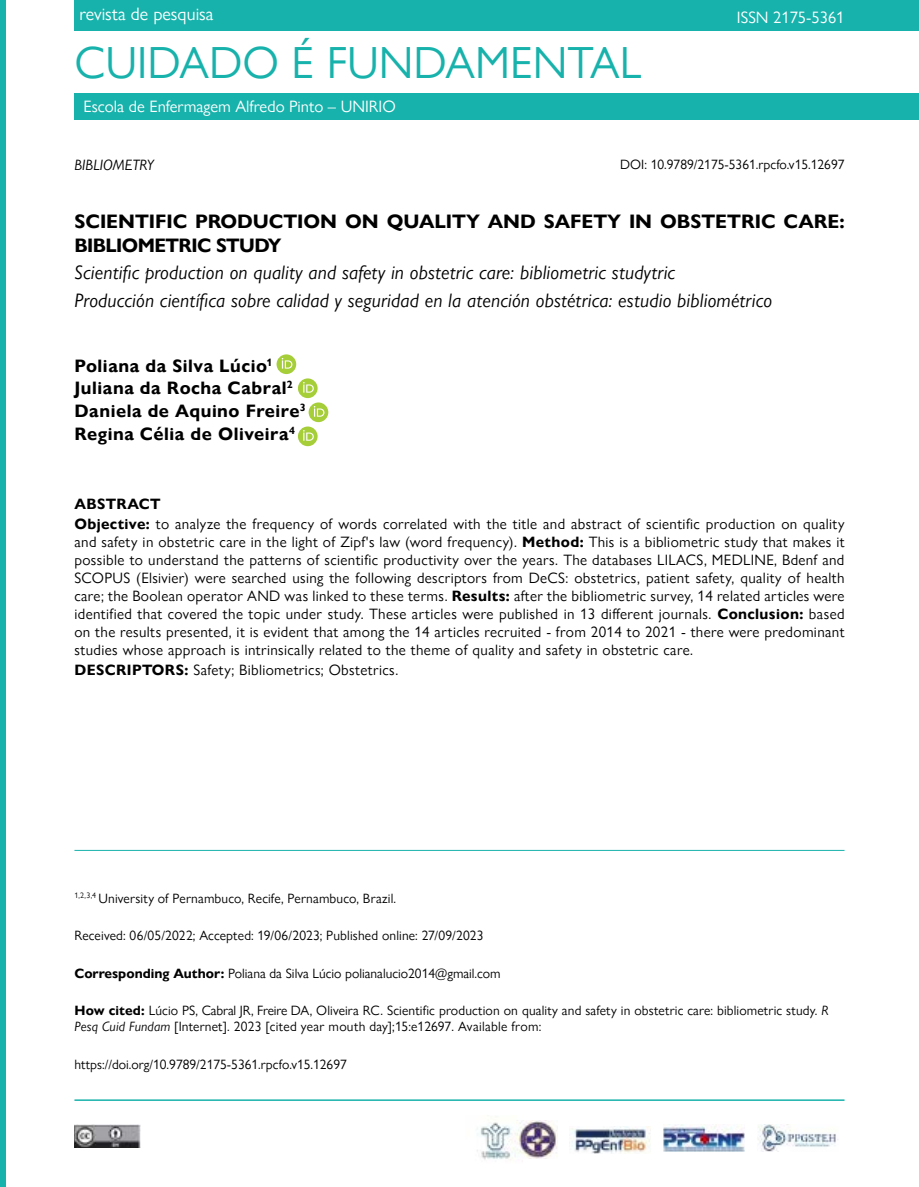
<style>
.page{position:relative;width:919px;height:1187px;background:#fff}
.page>*{position:absolute;margin:0;border:0;box-sizing:border-box;transform-origin:0 0}
.t1{font:45px "Gill Sans Nova";color:#17b2ab}
.t2{font:italic 19.5px/27.6px "Gill Sans Nova";letter-spacing:.01em;color:#000}
.t3{font:700 19.5px/23.4px "Gill Sans Nova";color:#000}
.t4{font:700 18px/22.5px "Gill Sans Nova";letter-spacing:.03em;color:#000}
.t5{font:18px "Gill Sans Nova";color:#fff}
.t6{font:16.5px "Gill Sans Nova";color:#fff}
.t7{font:15px/18px "Gill Sans Nova";letter-spacing:.025em;color:#000}
.t8{font:italic 15px "Gill Sans Nova";color:#000}
.t9{font:13.5px/16.2px "Gill Sans Nova";letter-spacing:.01em;color:#000}
.s1{font-weight:700}
.s2{font-style:italic}
</style>
<div class="page">
<div style="left:74px;top:0;width:844px;height:31px;background:#17b2ab"></div>
<div style="left:74px;top:93px;width:844px;height:27px;background:#17b2ab"></div>
<div style="left:0;top:0;width:5px;height:1186px;background:#17b2ab"></div>
<img style="left:74px;top:1124px;width:66px;height:23px">
<hr style="left:74px;top:1099px;width:770px;height:1px;background:#17b2ab">
<img style="left:477px;top:1122px;width:39px;height:38px">
<img style="left:569px;top:1126px;width:81px;height:27px">
<img style="left:663px;top:1124px;width:81px;height:27px">
<img style="left:516px;top:1120px;width:41px;height:38px">
<img style="left:758px;top:1124px;width:80px;height:27px">
<svg style="left:276px;top:354px;width:20px;height:20px"></svg>
<svg style="left:282px;top:358px;width:10px;height:10px"></svg>
<div style="left:298px;top:426px;width:19px;height:20px;background:#a6ce39;border-radius:50%"></div>
<svg style="left:303px;top:430px;width:11px;height:10px"></svg>
<svg style="left:308px;top:402px;width:20px;height:20px"></svg>
<svg style="left:314px;top:406px;width:10px;height:10px"></svg>
<div style="left:298px;top:378px;width:19px;height:20px;background:#a6ce39;border-radius:50%"></div>
<svg style="left:303px;top:382px;width:11px;height:10px"></svg>
<hr style="left:74px;top:850px;width:770px;height:1px;background:#17b2ab">
<p class="t5" style="left:79px;top:3px;width:135px">revista de pesquisa</p>
<h1 class="t1" style="left:74px;top:35px;width:568px">CUIDADO É FUNDAMENTAL</h1>
<p class="t6" style="left:84px;top:97px;width:313px">Escola de Enfermagem Alfredo Pinto – UNIRIO</p>
<p class="t6" style="left:736px;top:7px;width:109px">ISSN 2175-5361</p>
<p class="t8" style="left:74px;top:156px;width:81px">BIBLIOMETRY</p>
<p class="t9" style="left:620px;top:156px;width:226px">DOI: 10.9789/2175-5361.rpcfo.v15.12697</p>
<h2 class="t3" style="left:74px;top:210px;width:771px">SCIENTIFIC PRODUCTION ON QUALITY AND SAFETY IN OBSTETRIC CARE:<br>BIBLIOMETRIC STUDY</h2>
<h2 class="t2" style="left:74px;top:258px;width:699px">Scientific production on quality and safety in obstetric care: bibliometric studytric<br>Producción científica sobre calidad y seguridad en la atención obstétrica: estudio bibliométrico</h2>
<p class="t4" style="left:74px;top:355px;width:233px">Poliana da Silva Lúcio<sup>1<br></sup>Juliana da Rocha Cabral<sup>2<br></sup>Daniela de Aquino Freire<sup>3<br></sup>Regina Célia de Oliveira<sup>4</sup></p>
<p class="t7" style="left:74px;top:493px;width:771px;line-height:20.1px"><span class="s1">ABSTRACT<br>Objective:</span> to analyze the frequency of words correlated with the title and abstract of scientific production on quality</p>
<p class="t7" style="left:74px;top:532px;width:771px;text-align:justify">and safety in obstetric care in the light of Zipf's law (word frequency). <span class="s1">Method:</span> This is a bibliometric study that makes it possible to understand the patterns of scientific productivity over the years. The databases LILACS, MEDLINE, Bdenf and SCOPUS (Elsivier) were searched using the following descriptors from DeCS: obstetrics, patient safety, quality of health care; the Boolean operator AND was linked to these terms. <span class="s1">Results:</span> after the bibliometric survey, 14 related articles were identified that covered the topic under study. These articles were published in 13 different journals. <span class="s1">Conclusion:</span> based on the results presented, it is evident that among the 14 articles recruited - from 2014 to 2021 - there were predominant studies whose approach is intrinsically related to the theme of quality and safety in obstetric care.</p>
<p class="t7" style="left:74px;top:660px;width:325px"><span class="s1">DESCRIPTORS:</span> Safety; Bibliometrics; Obstetrics.</p>
<p class="t9" style="left:74px;top:889px;width:323px"><sup>1,2,3,4</sup> University of Pernambuco, Recife, Pernambuco, Brazil.</p>
<p class="t9" style="left:74px;top:927px;width:410px">Received: 06/05/2022; Accepted: 19/06/2023; Published online: 27/09/2023</p>
<p class="t9" style="left:74px;top:964px;width:428px"><span class="s1">Corresponding Author:</span> Poliana da Silva Lúcio polianalucio2014@gmail.com</p>
<p class="t9" style="left:74px;top:1002px;width:755px"><span class="s1">How cited:</span> Lúcio PS, Cabral JR, Freire DA, Oliveira RC. Scientific production on quality and safety in obstetric care: bibliometric study. <span class="s2">R<br>Pesq Cuid Fundam</span> [Internet]. 2023 [cited year mouth day];15:e12697. Available from:</p>
<p class="t9" style="left:74px;top:1055px;width:274px">https://doi.org/10.9789/2175-5361.rpcfo.v15.12697</p>
</div>
